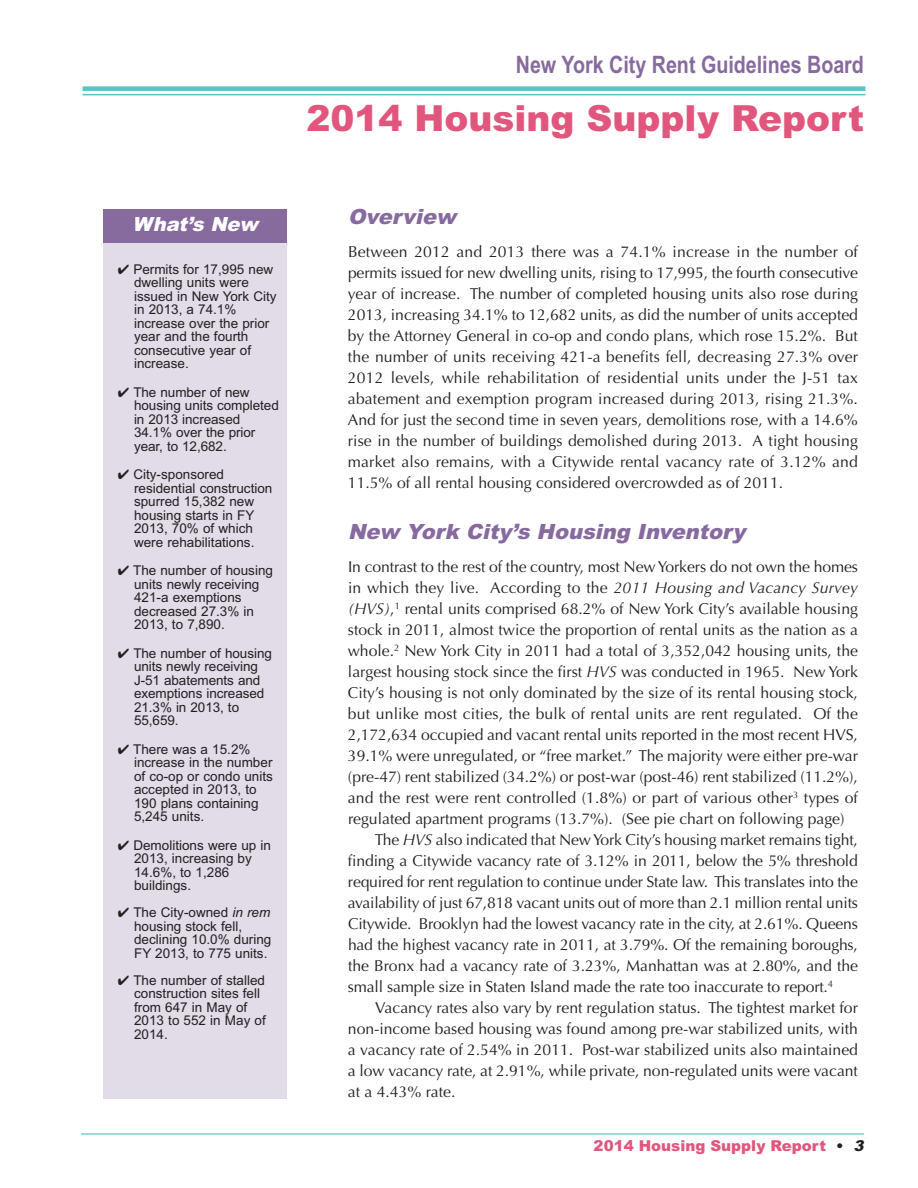
<style>
.page{position:relative;width:918px;height:1188px;background:#fff}
.page>*{position:absolute;margin:0;border:0;box-sizing:border-box;transform-origin:0 0}
.t1{font:900 36px "Arial";color:#e1567d}
.t2{font:700 24px "Arial Narrow";color:#876a9e}
.t3{font:italic 900 21px "Arial";color:#876a9e}
.t4{font:italic 900 19.5px "Arial";color:#fff}
.t5{font:15.75px/21px "Optima";color:#231f20;text-align:justify}
.t6{font:900 15px "Arial";color:#e1567d}
.t7{font:13.5px/13.5px "Arial";color:#231f20}
.s1{font-style:italic}
.s2{color:#231f20}
.s3{font-style:italic;color:#231f20}
</style>
<div class="page">
<div style="left:82px;top:86px;width:784px;height:5px;background:#59c4c3"></div>
<hr style="left:82px;top:94px;width:784px;height:1px;background:#59c4c3">
<hr style="left:81px;top:1133px;width:783px;height:2px;background:#7ecece">
<div style="left:104px;top:243px;width:183px;height:856px;background:#e2dbe8"></div>
<div style="left:104px;top:209px;width:183px;height:34px;background:#876a9e"></div>
<p class="t4" style="left:133px;top:213px;width:133px">What’s New</p>
<p class="t7" style="left:134px;top:262px;width:144px;text-indent:-16px">✔ Permits for 17,995 new dwelling units were issued in New York City in 2013, a 74.1% increase over the prior year and the fourth consecutive year of increase.</p>
<p class="t7" style="left:134px;top:385px;width:146px;text-indent:-16px">✔ The number of new housing units completed in 2013 increased<br>34.1% over the prior year, to 12,682.</p>
<p class="t7" style="left:134px;top:468px;width:140px;text-indent:-16px">✔ City-sponsored residential construction spurred 15,382 new housing starts in FY<br>2013, 70% of which were rehabilitations.</p>
<p class="t7" style="left:134px;top:564px;width:141px;text-indent:-16px">✔ The number of housing units newly receiving<br>421-a exemptions decreased 27.3% in<br>2013, to 7,890.</p>
<p class="t7" style="left:134px;top:646px;width:139px;text-indent:-16px">✔ The number of housing units newly receiving<br>J-51 abatements and exemptions increased<br>21.3% in 2013, to<br>55,659.</p>
<p class="t7" style="left:134px;top:742px;width:140px;text-indent:-16px">✔ There was a 15.2% increase in the number of co-op or condo units accepted in 2013, to<br>190 plans containing<br>5,245 units.</p>
<p class="t7" style="left:134px;top:838px;width:138px;text-indent:-16px">✔ Demolitions were up in<br>2013, increasing by<br>14.6%, to 1,286 buildings.</p>
<p class="t7" style="left:134px;top:906px;width:139px;text-indent:-16px">✔ The City-owned <span class="s1">in rem </span>housing stock fell, declining 10.0% during<br>FY 2013, to 775 units.</p>
<p class="t7" style="left:134px;top:973px;width:133px;text-indent:-16px">✔ The number of stalled construction sites fell from 647 in May of<br>2013 to 552 in May of<br>2014.</p>
<h2 class="t2" style="left:516px;top:51px;width:350px">New York City Rent Guidelines Board</h2>
<h1 class="t1" style="left:306px;top:98px;width:559px">2014 Housing Supply Report</h1>
<h3 class="t3" style="left:348px;top:205px;width:116px">Overview</h3>
<p class="t5" style="left:348px;top:242px;width:512px">Between 2012 and 2013 there was a 74.1% increase in the number of permits issued for new dwelling units, rising to 17,995, the fourth consecutive year of increase. The number of completed housing units also rose during 2013, increasing 34.1% to 12,682 units, as did the number of units accepted by the Attorney General in co-op and condo plans, which rose 15.2%. But the number of units receiving 421-a benefits fell, decreasing 27.3% over 2012 levels, while rehabilitation of residential units under the J-51 tax abatement and exemption program increased during 2013, rising 21.3%.<br>And for just the second time in seven years, demolitions rose, with a 14.6% rise in the number of buildings demolished during 2013. A tight housing market also remains, with a Citywide rental vacancy rate of 3.12% and 11.5% of all rental housing considered overcrowded as of 2011.</p>
<h3 class="t3" style="left:348px;top:520px;width:405px">New York City’s Housing Inventory</h3>
<p class="t5" style="left:348px;top:557px;width:512px">In contrast to the rest of the country, most NewYorkers do not own the homes</p>
<p class="t5" style="left:348px;top:578px;width:511px">in which they live. According to the <span class="s1">2011 Housing and Vacancy Survey</span></p>
<p class="t5" style="left:348px;top:599px;width:511px"><span class="s1">(HVS)</span>,<sup>1</sup> rental units comprised 68.2% of New York City’s available housing</p>
<p class="t5" style="left:348px;top:620px;width:511px">stock in 2011, almost twice the proportion of rental units as the nation as a</p>
<p class="t5" style="left:348px;top:641px;width:512px">whole.<sup>2</sup> New York City in 2011 had a total of 3,352,042 housing units, the</p>
<p class="t5" style="left:348px;top:662px;width:512px">largest housing stock since the first <span class="s1">HVS</span> was conducted in 1965. New York</p>
<p class="t5" style="left:348px;top:683px;width:512px">City’s housing is not only dominated by the size of its rental housing stock,</p>
<p class="t5" style="left:348px;top:704px;width:511px">but unlike most cities, the bulk of rental units are rent regulated. Of the</p>
<p class="t5" style="left:348px;top:725px;width:512px">2,172,634 occupied and vacant rental units reported in the most recent HVS,</p>
<p class="t5" style="left:348px;top:746px;width:511px">39.1% were unregulated, or “free market.” The majority were either pre-war</p>
<p class="t5" style="left:348px;top:767px;width:512px">(pre-47) rent stabilized (34.2%) or post-war (post-46) rent stabilized (11.2%),</p>
<p class="t5" style="left:348px;top:788px;width:512px">and the rest were rent controlled (1.8%) or part of various other<sup>3</sup> types of</p>
<p class="t5" style="left:348px;top:809px;width:498px">regulated apartment programs (13.7%). (See pie chart on following page)</p>
<p class="t5" style="left:375px;top:830px;width:484px">The <span class="s1">HVS</span> also indicated that NewYork City’s housing market remains tight,</p>
<p class="t5" style="left:348px;top:851px;width:511px">finding a Citywide vacancy rate of 3.12% in 2011, below the 5% threshold</p>
<p class="t5" style="left:348px;top:872px;width:512px">required for rent regulation to continue under State law. This translates into the</p>
<p class="t5" style="left:348px;top:893px;width:512px">availability of just 67,818 vacant units out of more than 2.1 million rental units</p>
<p class="t5" style="left:348px;top:914px;width:511px">Citywide. Brooklyn had the lowest vacancy rate in the city, at 2.61%. Queens</p>
<p class="t5" style="left:348px;top:935px;width:511px">had the highest vacancy rate in 2011, at 3.79%. Of the remaining boroughs,</p>
<p class="t5" style="left:348px;top:956px;width:511px">the Bronx had a vacancy rate of 3.23%, Manhattan was at 2.80%, and the</p>
<p class="t5" style="left:348px;top:977px;width:487px">small sample size in Staten Island made the rate too inaccurate to report.<sup>4</sup></p>
<p class="t5" style="left:375px;top:998px;width:484px">Vacancy rates also vary by rent regulation status. The tightest market for</p>
<p class="t5" style="left:348px;top:1019px;width:512px">non-income based housing was found among pre-war stabilized units, with</p>
<p class="t5" style="left:348px;top:1040px;width:511px">a vacancy rate of 2.54% in 2011. Post-war stabilized units also maintained</p>
<p class="t5" style="left:348px;top:1061px;width:511px">a low vacancy rate, at 2.91%, while private, non-regulated units were vacant</p>
<p class="t5" style="left:348px;top:1082px;width:109px">at a 4.43% rate.</p>
<p class="t6" style="left:594px;top:1137px;width:276px">2014 Housing Supply Report <span class="s2">•</span> <span class="s3">3</span></p>
</div>
